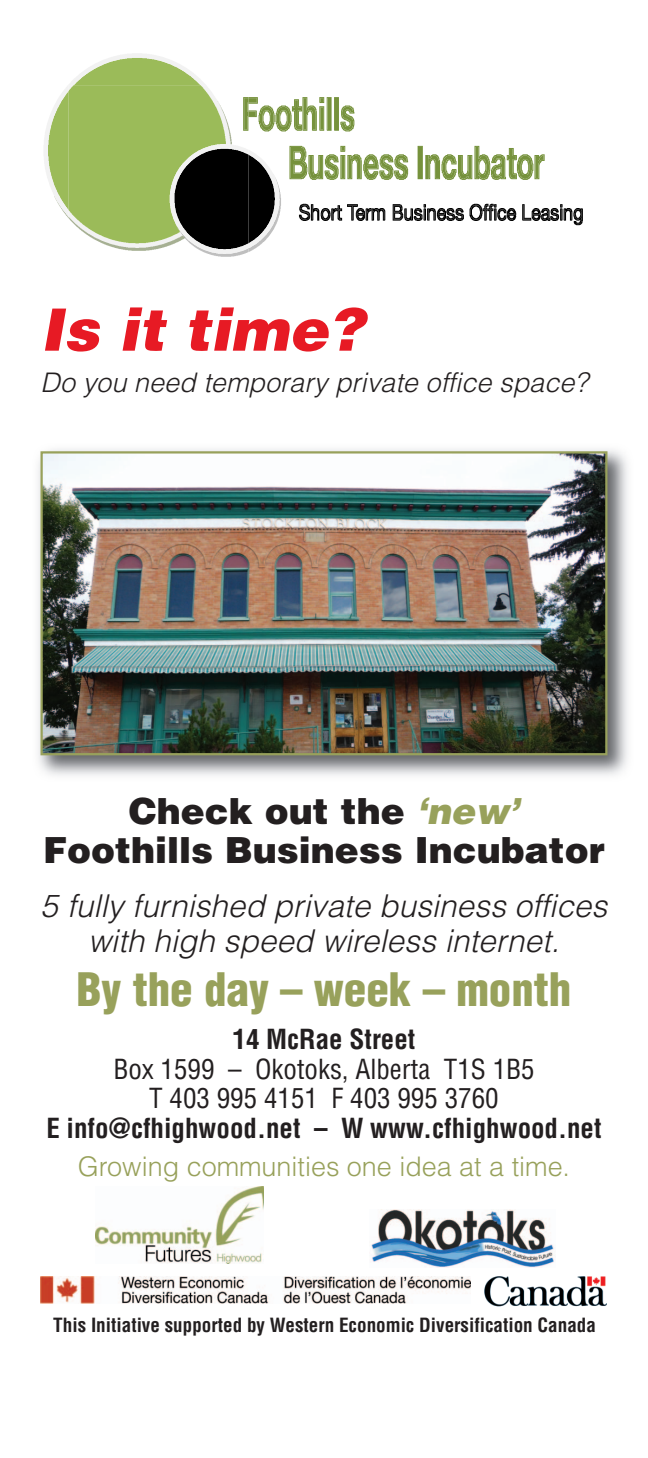
<style>
.page{position:relative;width:648px;height:1458px;background:#fff}
.page>*{position:absolute;margin:0;border:0;box-sizing:border-box;transform-origin:0 0}
.t1{font:italic 900 58.5px "Helvetica";color:#e71a24}
.t2{font:900 condensed 45px "Helvetica";color:#98a15b}
.t3{font:900 36px/39.1px "Helvetica";color:#231f20;text-align:center}
.t4{font:italic 300 31.5px/34.4px "Helvetica";color:#231f20;text-align:center}
.t5{font:700 condensed 27px/29.5px "Helvetica";color:#231f20;text-align:center}
.t6{font:italic 300 27px "Helvetica";color:#231f20}
.t7{font:300 27px "Helvetica";color:#98a15b}
.t8{font:700 condensed 19.12px "Helvetica";color:#231f20}
.s1{font-style:italic;color:#98a15b}
.s2{font-weight:400}
</style>
<div class="page">
<svg style="left:44px;top:53px;width:539px;height:204px"></svg>
<img style="left:38px;top:449px;width:590px;height:327px">
<img style="left:43px;top:454px;width:561px;height:298px">
<div style="left:40px;top:451px;width:567px;height:304px;border:2px solid #98a15b"></div>
<img style="left:40px;top:1277px;width:430px;height:27px">
<img style="left:484px;top:1277px;width:123px;height:29px">
<img style="left:371px;top:1210px;width:183px;height:57px">
<img style="left:95px;top:1186px;width:168px;height:78px">
<p class="t1" style="left:40px;top:309px;width:334px">Is it time?</p>
<p class="t6" style="left:40px;top:372px;width:554px">Do you need temporary private office space?</p>
<p class="t3" style="left:43px;top:794px;width:563px">Check out the <span class="s1">‘new’<br></span>Foothills Business Incubator</p>
<p class="t4" style="left:41px;top:892px;width:574px">5 fully furnished private business offices with high speed wireless internet.</p>
<p class="t2" style="left:77px;top:972px;width:496px">By the day – week – month</p>
<p class="t5" style="left:46px;top:1027px;width:557px">14 McRae Street<br><span class="s2">Box 1599 – Okotoks, Alberta T1S 1B5<br>T 403 995 4151 F 403 995 3760<br></span>E info@cfhighwood.net – W www.cfhighwood.net</p>
<p class="t7" style="left:78px;top:1157px;width:494px">Growing communities one idea at a time.</p>
<p class="t8" style="left:53px;top:1318px;width:544px">This Initiative supported by Western Economic Diversification Canada</p>
</div>
